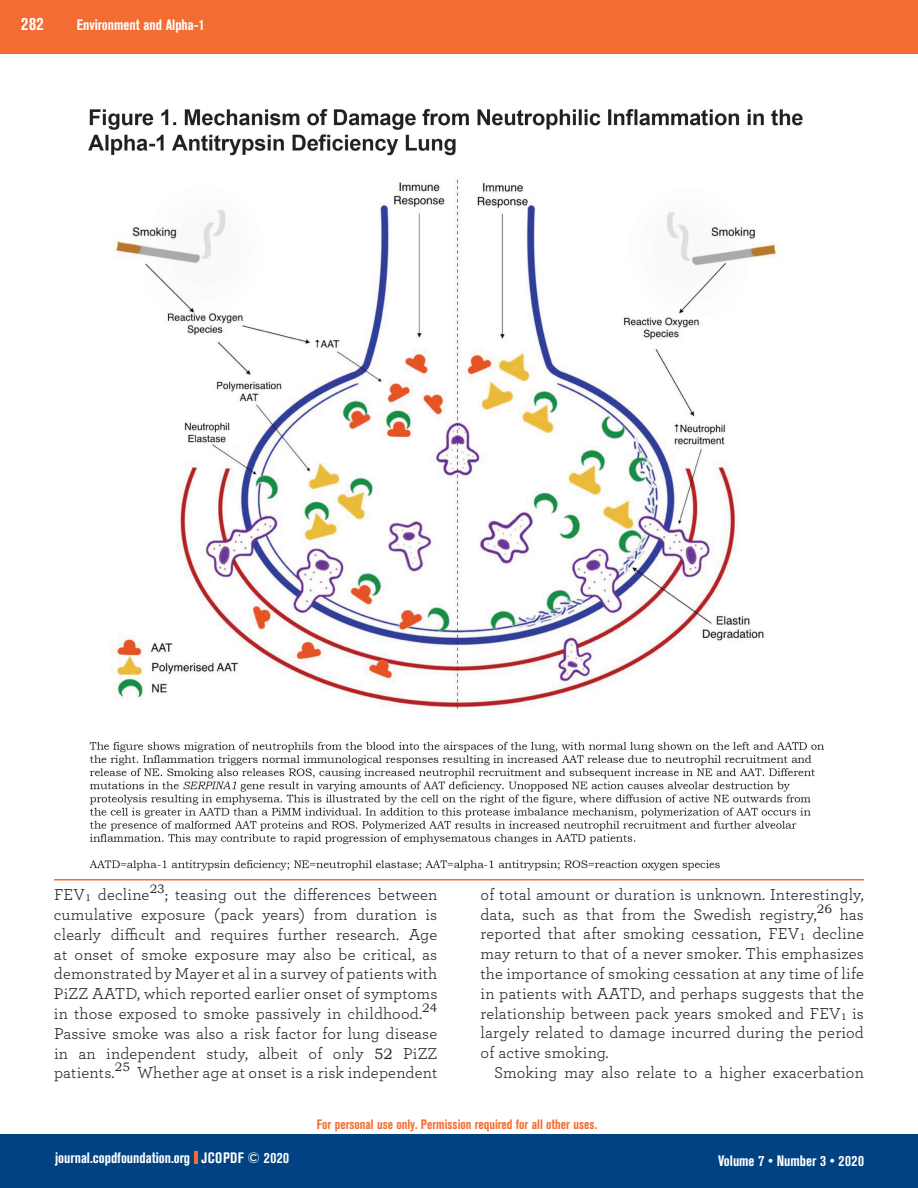
<style>
.page{position:relative;width:918px;height:1188px;background:#fff}
.page>*{position:absolute;margin:0;border:0;box-sizing:border-box;transform-origin:0 0}
.t1{font:700 condensed 18px "Akzidenz Grotesk BE";color:#fff}
.t2{font:16.5px/19.8px "Breathe";letter-spacing:.01em;color:#231f20;text-align:justify}
.t3{font:700 condensed 15px "Akzidenz Grotesk BE";color:#fff}
.t4{font:700 condensed 13.5px "Akzidenz Grotesk BE";color:#f36c32}
.s1{font-family:"Bookman Old Style";font-size:9.6px}
.s2{font-family:"Bookman Old Style";font-size:15px}
</style>
<div class="page">
<div style="left:0;top:1134px;width:918px;height:54px;background:#004282"></div>
<div style="left:0;top:0;width:918px;height:54px;background:#f36c32"></div>
<svg style="left:194px;top:1152px;width:3px;height:12px"></svg>
<img style="left:88px;top:109px;width:736px;height:762px">
<hr style="left:54px;top:879px;width:810px;height:1px;background:#f36c32">
<p class="t1" style="left:21px;top:13px;width:24px">282</p>
<p class="t3" style="left:77px;top:16px;width:129px">Environment and Alpha-1</p>
<p class="t2" style="left:54px;top:884px;width:385px">FEV<span class="s1">1</span> decline<sup>23</sup>; teasing out the differences between cumulative exposure (pack years) from duration is clearly difficult and requires further research. Age at onset of smoke exposure may also be critical, as demonstrated by Mayer et al in a survey of patients with PiZZ AATD, which reported earlier onset of symptoms in those exposed to smoke passively in childhood.<sup>24<br></sup>Passive smoke was also a risk factor for lung disease in an independent study, albeit of only <span class="s2">52</span> PiZZ patients.<sup>25</sup> Whether age at onset is a risk independent</p>
<p class="t2" style="left:481px;top:884px;width:385px">of total amount or duration is unknown. Interestingly, data, such as that from the Swedish registry,<sup>26</sup> has reported that after smoking cessation, FEV<span class="s1">1</span> decline may return to that of a never smoker. This emphasizes the importance of smoking cessation at any time of life in patients with AATD, and perhaps suggests that the relationship between pack years smoked and FEV<span class="s1">1</span> is largely related to damage incurred during the period of active smoking.</p>
<p class="t2" style="left:494px;top:1062px;width:371px">Smoking may also relate to a higher exacerbation</p>
<p class="t4" style="left:317px;top:1117px;width:282px">For personal use only. Permission required for all other uses.</p>
<p class="t3" style="left:55px;top:1149px;width:236px">journal.copdfoundation.org JCOPDF © 2020</p>
<p class="t3" style="left:718px;top:1152px;width:147px">Volume 7 • Number 3 • 2020</p>
</div>
